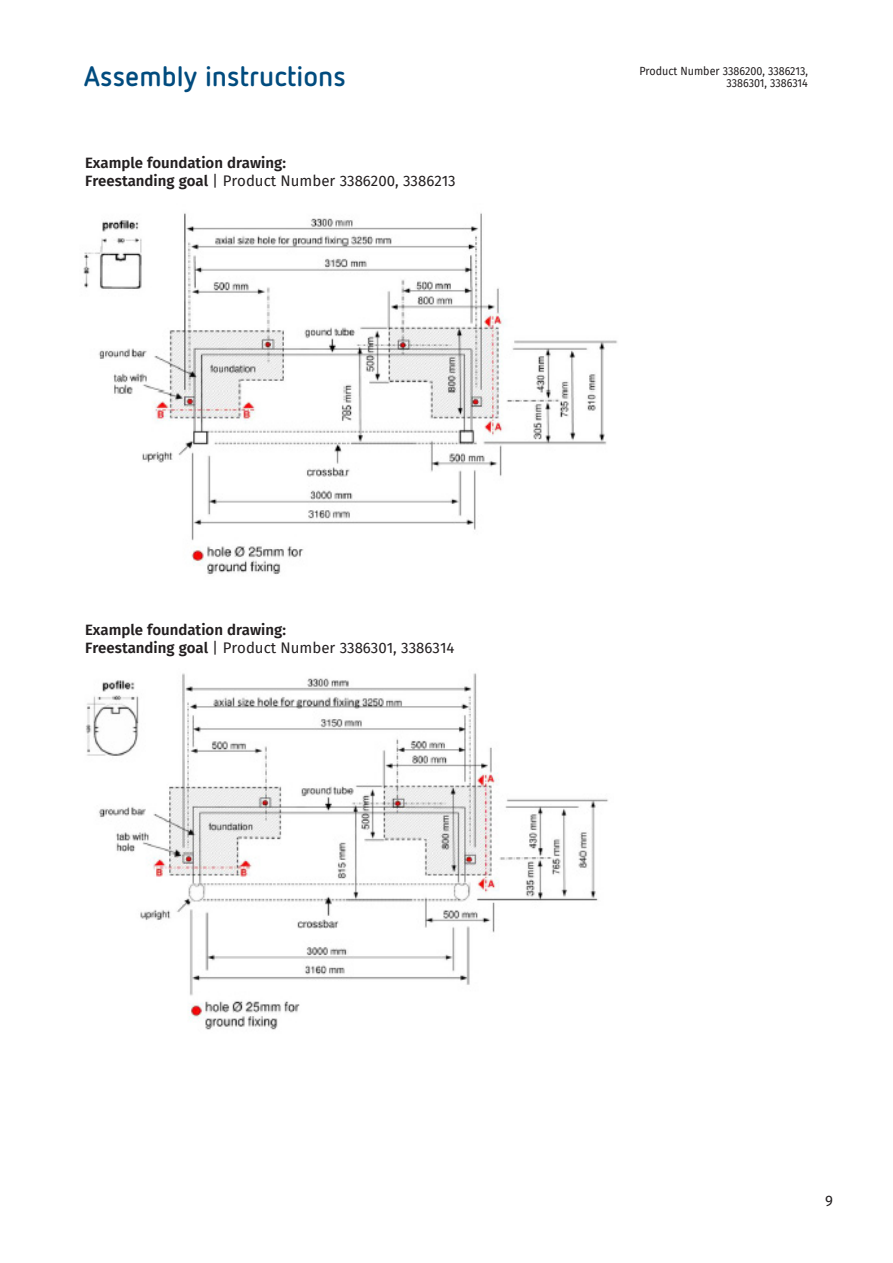
<style>
.page{position:relative;width:893px;height:1263px;background:#fff}
.page>*{position:absolute;margin:0;border:0;box-sizing:border-box;transform-origin:0 0}
.t1{font:700 27.9px "Netto Pro";color:#014b7e}
.Fließtext{font:600 15px/18px "Fira Sans";color:#231f20}
.t2{font:15px "Fira Sans";color:#231f20}
.t3{font:11.55px/12.3px "Fira Sans";color:#231f20;text-align:right;scale:.93 1}
.s1{font-weight:400}
</style>
<div class="page">
<img style="left:83px;top:213px;width:535px;height:362px">
<img style="left:86px;top:673px;width:522px;height:357px">
<h1 class="t1" style="left:84px;top:57px;width:263px">Assembly instructions</h1>
<p class="t3" style="left:640px;top:64px;width:183px">Product Number 3386200, 3386213,<br>3386301, 3386314</p>
<p class="Fließtext" style="left:85px;top:153px;width:372px">Example foundation drawing:<br>Freestanding goal <span class="s1">| Product Number 3386200, 3386213</span></p>
<p class="Fließtext" style="left:85px;top:620px;width:371px">Example foundation drawing:<br>Freestanding goal <span class="s1">| Product Number 3386301, 3386314</span></p>
<p class="t2" style="left:825px;top:1190px;width:9px">9</p>
</div>
